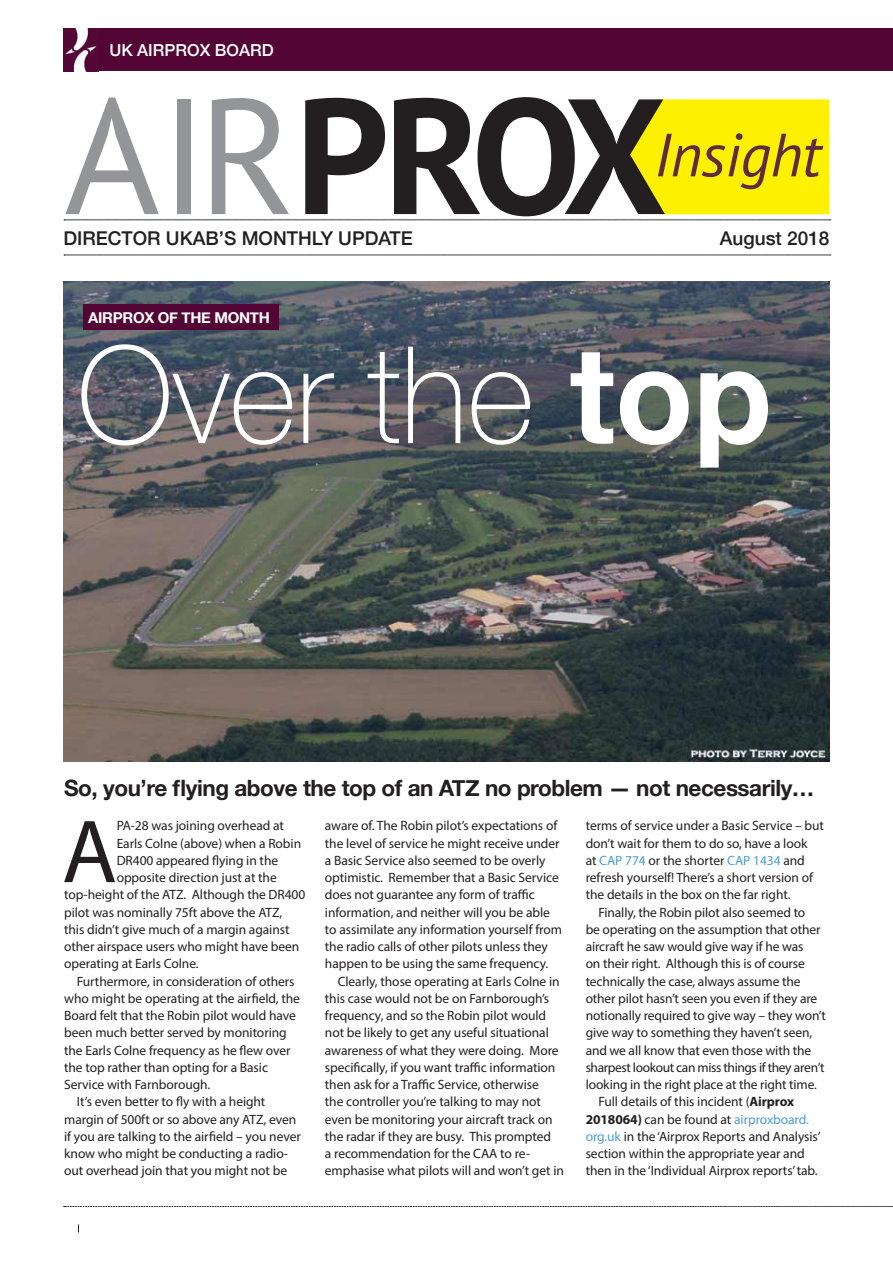
<style>
.page{position:relative;width:893px;height:1263px;background:#fff}
.page>*{position:absolute;margin:0;border:0;box-sizing:border-box;transform-origin:0 0}
.t1{font:700 163.8px "PT Sans";color:#231f20}
.t2{font:100 135.15px "Helvetica Neue";color:#fff;scale:.95 1}
.t3{font:90.3px "Myriad Pro";color:#231f20}
.t4{font:italic 60.9px "PT Sans";letter-spacing:-.01em;color:#5d2c3f}
.t5{font:700 22.5px "Helvetica Neue";letter-spacing:-.02em;color:#231f20}
.t6{font:500 19.05px "Helvetica Neue";color:#231f20}
.t7{font:500 16.5px "Helvetica Neue";color:#fff}
.t8{font:700 15px "Helvetica Neue";letter-spacing:-.02em;color:#fff}
.t9{font:13.5px/17.2px "Myriad Pro";letter-spacing:-.005em;color:#231f20}
.s1{font-weight:400;font-size:163.95px;color:#939598}
.s2{font-weight:700}
.s3{color:#4b9dd5}
</style>
<div class="page">
<div style="left:97px;top:28px;width:796px;height:43px;background:#530635"></div>
<svg style="left:64px;top:1206px;width:829px;height:1px"></svg>
<img style="left:64px;top:282px;width:765px;height:479px">
<svg style="left:625px;top:99px;width:204px;height:115px;background:#fff112"></svg>
<svg style="left:64px;top:255px;width:767px;height:1px"></svg>
<svg style="left:64px;top:220px;width:767px;height:1px"></svg>
<img style="left:64px;top:28px;width:33px;height:43px">
<div style="left:83px;top:304px;width:196px;height:26px;background:#530635"></div>
<p class="t7" style="left:109px;top:37px;width:166px">UK AIRPROX BOARD</p>
<p class="t1" style="left:64px;top:49px;width:604px"><span class="s1">AIR</span>PROX</p>
<p class="t4" style="left:654px;top:116px;width:168px">Insight</p>
<p class="t6" style="left:63px;top:223px;width:351px">DIRECTOR UKAB’S MONTHLY UPDATE</p>
<p class="t8" style="left:88px;top:305px;width:183px">AIRPROX OF THE MONTH</p>
<p class="t6" style="left:720px;top:223px;width:111px">August 2018</p>
<p class="t2" style="left:77px;top:293px;width:732px">Over the <span class="s2">top</span></p>
<p class="t5" style="left:64px;top:770px;width:752px">So, you’re flying above the top of an ATZ no problem — not necessarily…</p>
<p class="t3" style="left:62px;top:796px;width:57px">A</p>
<p class="t9" style="left:117px;top:817px;width:169px">PA-28 was joining overhead at</p>
<p class="t9" style="left:117px;top:834px;width:186px">Earls Colne (above) when a Robin</p>
<p class="t9" style="left:117px;top:851px;width:163px">DR400 appeared flying in the</p>
<p class="t9" style="left:117px;top:869px;width:162px">opposite direction just at the</p>
<p class="t9" style="left:64px;top:886px;width:243px">top-height of the ATZ. Although the DR400</p>
<p class="t9" style="left:64px;top:903px;width:220px">pilot was nominally 75ft above the ATZ,</p>
<p class="t9" style="left:64px;top:920px;width:227px">this didn’t give much of a margin against</p>
<p class="t9" style="left:64px;top:938px;width:237px">other airspace users who might have been</p>
<p class="t9" style="left:64px;top:955px;width:136px">operating at Earls Colne.</p>
<p class="t9" style="left:64px;top:972px;width:237px;text-indent:13px">Furthermore, in consideration of others who might be operating at the airfield, the Board felt that the Robin pilot would have been much better served by monitoring the Earls Colne frequency as he flew over the top rather than opting for a Basic Service with Farnborough.</p>
<p class="t9" style="left:64px;top:1093px;width:238px;text-indent:13px">It’s even better to fly with a height margin of 500ft or so above any ATZ, even if you are talking to the airfield – you never know who might be conducting a radio&shy;out overhead join that you might not be</p>
<p class="t9" style="left:325px;top:817px;width:239px">aware of. The Robin pilot’s expectations of the level of service he might receive under a Basic Service also seemed to be overly optimistic. Remember that a Basic Service does not guarantee any form of traffic information, and neither will you be able to assimilate any information yourself from the radio calls of other pilots unless they happen to be using the same frequency.</p>
<p class="t9" style="left:325px;top:972px;width:241px;text-indent:13px">Clearly, those operating at Earls Colne in this case would not be on Farnborough’s frequency, and so the Robin pilot would not be likely to get any useful situational awareness of what they were doing. More specifically, if you want traffic information then ask for a Traffic Service, otherwise<br>the controller you’re talking to may not even be monitoring your aircraft track on the radar if they are busy. This prompted<br>a recommendation for the CAA to re&shy;emphasise what pilots will and won’t get in</p>
<p class="t9" style="left:586px;top:817px;width:240px">terms of service under a Basic Service – but don’t wait for them to do so, have a look<br>at <span class="s3">CAP 774</span> or the shorter <span class="s3">CAP 1434</span> and refresh yourself! There’s a short version of the details in the box on the far right.</p>
<p class="t9" style="left:586px;top:903px;width:242px;text-indent:13px">Finally, the Robin pilot also seemed to<br>be operating on the assumption that other aircraft he saw would give way if he was<br>on their right. Although this is of course technically the case, always assume the other pilot hasn’t seen you even if they are notionally required to give way – they won’t give way to something they haven’t seen, and we all know that even those with the sharpest lookout can miss things if they aren’t looking in the right place at the right time.</p>
<p class="t9" style="left:586px;top:1093px;width:236px;text-indent:13px">Full details of this incident (<span class="s2">Airprox 2018064)</span> can be found at <span class="s3">airproxboard. org.uk</span> in the ‘Airprox Reports and Analysis’ section within the appropriate year and then in the ‘Individual Airprox reports’ tab.</p>
</div>
